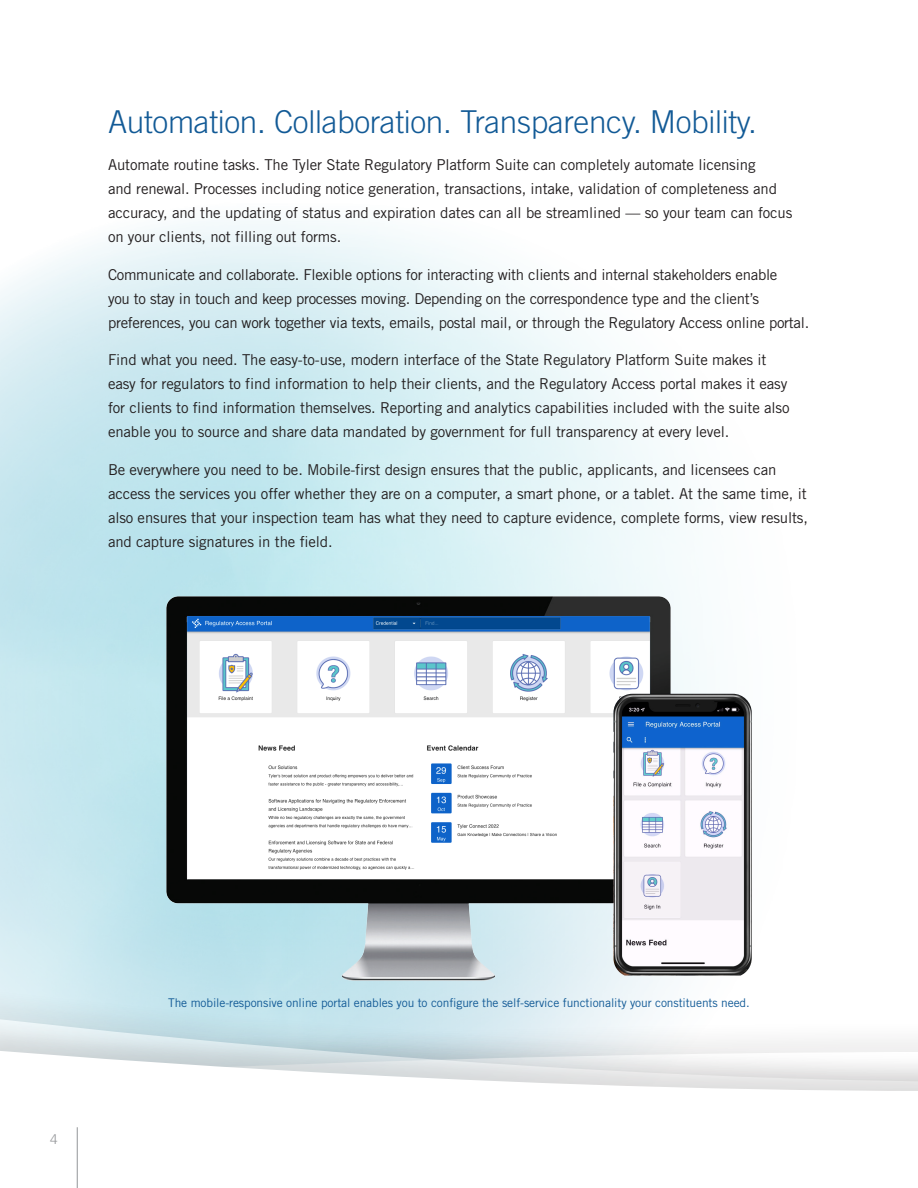
<style>
.page{position:relative;width:918px;height:1188px;background:#fff}
.page>*{position:absolute;margin:0;border:0;box-sizing:border-box;transform-origin:0 0}
.Blue_headline_thin{font:300 31.5px "Trade Gothic";letter-spacing:-.01em;color:#125a96}
.Big_text{font:15px/24px "Trade Gothic";letter-spacing:-.01em;color:#231f20}
.t1{font:300 13.5px "Trade Gothic";color:#939598}
.Body{font:12px "Trade Gothic";letter-spacing:-.01em;color:#125a96}
</style>
<div class="page">
<div style="left:0;top:983px;width:918px;height:205px;background:#231f20;opacity:.15"></div>
<div style="left:0;top:1015px;width:918px;height:173px;background:#231f20;opacity:.15"></div>
<svg style="left:0;top:1049px;width:918px;height:139px"></svg>
<hr style="left:77px;top:1127px;width:1px;height:61px;background:#939598">
<img style="left:157px;top:588px;width:523px;height:401px">
<img style="left:614px;top:694px;width:138px;height:282px">
<p class="Blue_headline_thin" style="left:108px;top:103px;width:651px">Automation. Collaboration. Transparency. Mobility.</p>
<p class="Big_text" style="left:108px;top:153px;width:686px">Automate routine tasks. The Tyler State Regulatory Platform Suite can completely automate licensing<br>and renewal. Processes including notice generation, transactions, intake, validation of completeness and accuracy, and the updating of status and expiration dates can all be streamlined — so your team can focus on your clients, not filling out forms.</p>
<p class="Big_text" style="left:108px;top:262px;width:703px">Communicate and collaborate. Flexible options for interacting with clients and internal stakeholders enable<br>you to stay in touch and keep processes moving. Depending on the correspondence type and the client’s preferences, you can work together via texts, emails, postal mail, or through the Regulatory Access online portal.</p>
<p class="Big_text" style="left:108px;top:348px;width:683px">Find what you need. The easy-to-use, modern interface of the State Regulatory Platform Suite makes it easy for regulators to find information to help their clients, and the Regulatory Access portal makes it easy for clients to find information themselves. Reporting and analytics capabilities included with the suite also enable you to source and share data mandated by government for full transparency at every level.</p>
<p class="Big_text" style="left:108px;top:457px;width:702px">Be everywhere you need to be. Mobile-first design ensures that the public, applicants, and licensees can access the services you offer whether they are on a computer, a smart phone, or a tablet. At the same time, it also ensures that your inspection team has what they need to capture evidence, complete forms, view results, and capture signatures in the field.</p>
<p class="t1" style="left:50px;top:1131px;width:9px">4</p>
<p class="Body" style="left:168px;top:995px;width:583px">The mobile-responsive online portal enables you to configure the self-service functionality your constituents need.</p>
</div>
